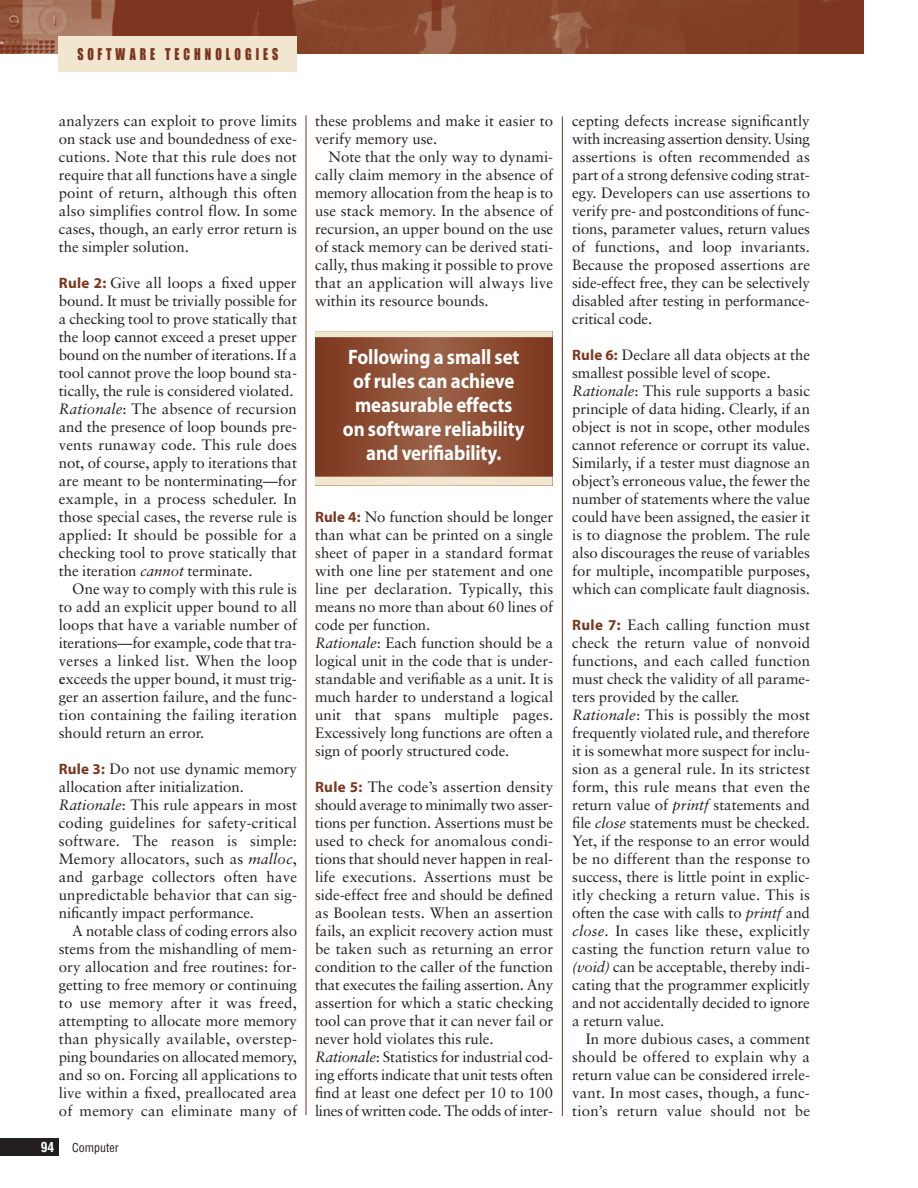
<style>
.page{position:relative;width:918px;height:1188px;background:#fff}
.page>*{position:absolute;margin:0;border:0;box-sizing:border-box;transform-origin:0 0}
.t1{font:21px/24px "Myriad MM 700 600";letter-spacing:-.005em;color:#fff;text-align:center;scale:.9 1}
.t2{font:15px/18px "Sabon";letter-spacing:-.005em;color:#231f20}
.t3{font:15px "Impact";letter-spacing:.335em;color:#7c351f;scale:.8 1}
.t4{font:700 condensed 13.5px "Helvetica";color:#fff}
.t5{font:condensed 12px "Helvetica";color:#231f20}
.s1{font-family:"Myriad MM 700 600";color:#7c351f}
.s2{font-weight:700}
.s3{font-style:italic}
</style>
<div class="page">
<div style="left:0;top:1139px;width:58px;height:17px;background:#231f20"></div>
<hr style="left:306px;top:115px;width:1px;height:1000px;background:#7c351f">
<img style="left:0;top:0;width:864px;height:54px">
<div style="left:59px;top:36px;width:238px;height:36px;background:#f1e6d0"></div>
<hr style="left:562px;top:116px;width:1px;height:1000px;background:#7c351f">
<div style="left:349px;top:331px;width:170px;height:155px;background:#854329"></div>
<div style="left:367px;top:331px;width:133px;height:155px;background:#8a4a30"></div>
<div style="left:377px;top:331px;width:114px;height:155px;background:#8c4e33"></div>
<div style="left:386px;top:331px;width:96px;height:155px;background:#8f5137"></div>
<div style="left:395px;top:331px;width:77px;height:155px;background:#91553a"></div>
<div style="left:403px;top:331px;width:62px;height:155px;background:#93583e"></div>
<div style="left:412px;top:331px;width:43px;height:155px;background:#955b42"></div>
<div style="left:420px;top:331px;width:28px;height:155px;background:#975f45"></div>
<div style="left:429px;top:331px;width:9px;height:155px;background:#9a6249"></div>
<div style="left:315px;top:331px;width:238px;height:6px;background:#f1e6d0"></div>
<div style="left:315px;top:477px;width:238px;height:9px;background:#f1e6d0"></div>
<p class="t3" style="left:77px;top:49px;width:253px">SOFTWARE TECHNOLOGIES</p>
<p class="t2" style="left:59px;top:113px;width:240px;text-align:justify">analyzers can exploit to prove limits on stack use and boundedness of exe&shy;cutions. Note that this rule does not require that all functions have a single point of return, although this often also simplifies control flow. In some cases, though, an early error return is the simpler solution.</p>
<p class="t2" style="left:59px;top:275px;width:240px"><span class="s1">Rule 2:</span> Give all loops a fixed upper bound. It must be trivially possible for a checking tool to prove statically that the loop <span class="s2">c</span>annot exceed a preset upper bound on the number of iterations. If a tool cannot prove the loop bound sta&shy;tically, the rule is considered violated.<br><span class="s3">Rationale</span>: The absence of recursion and the presence of loop bounds pre&shy;vents runaway code. This rule does not, of course, apply to iterations that are meant to be nonterminating—for example, in a process scheduler. In those special cases, the reverse rule is applied: It should be possible for a checking tool to prove statically that the iteration <span class="s3">cannot</span> terminate.</p>
<p class="t2" style="left:59px;top:581px;width:240px;text-align:justify;text-indent:14px">One way to comply with this rule is to add an explicit upper bound to all loops that have a variable number of iterations—for example, code that tra&shy;verses a linked list. When the loop <span class="s2">e</span>xceeds the upper bound, it must trig&shy;ger an assertion failure, and the func&shy;tion containing the failing iteration should return an error.</p>
<p class="t2" style="left:59px;top:761px;width:240px"><span class="s1">Rule 3:</span> Do not use dynamic memory allocation after initialization.<br><span class="s3">Rationale</span>: This rule appears in most coding guidelines for safety-critical software. The reason is simple:<br>Memory allocators, such as <span class="s3">malloc</span>, and garbage collectors often have unpredictable behavior that can sig&shy;nificantly impact performance.</p>
<p class="t2" style="left:59px;top:923px;width:240px;text-align:justify;text-indent:14px">A notable class of coding errors also stems from the mishandling of mem&shy;ory allocation and free routines: for&shy;getting to free memory or continuing to use memory after it was freed, attempting to allocate more memory than physically available, overstep&shy;ping boundaries on allocated memory, and so on. Forcing all applications to live within a fixed, preallocated area of memory can eliminate many of</p>
<p class="t4" style="left:41px;top:1142px;width:15px">94</p>
<p class="t5" style="left:72px;top:1143px;width:48px">Computer</p>
<p class="t2" style="left:315px;top:113px;width:240px">these problems and make it easier to verify memory use.</p>
<p class="t2" style="left:315px;top:149px;width:240px;text-align:justify;text-indent:14px">Note that the only way to dynami&shy;cally claim memory in the absence of memory allocation from the heap is to use stack memory. In the absence of recursion, an upper bound on the use of stack memory can be derived stati&shy;cally, thus making it possible to prove that an application will always live within its resource bounds.</p>
<h1 class="t1" style="left:343px;top:347px;width:204px">Following a small set of rules can achieve measurable effects on software reliability and verifiability.</h1>
<p class="t2" style="left:315px;top:509px;width:240px"><span class="s1">Rule 4:</span> No function should be longer than what can be printed on a single sheet of paper in a standard format with one line per statement and one line per declaration. Typically, this means no more than about 60 lines of code per function.<br><span class="s3">Rationale</span>: Each function should be a logical unit in the code that is under&shy;standable and verifiable as a unit. It is much harder to understand a logical unit that spans multiple pages.<br>Excessively long functions are often a sign of poorly structured code.</p>
<p class="t2" style="left:315px;top:779px;width:240px"><span class="s1">Rule 5:</span> The code’s assertion density should average to minimally two asser&shy;tions per function. Assertions must be used to check for anomalous condi&shy;tions that should never happen in real&shy;life executions. Assertions must be side-effect free and should be defined as Boolean tests. When an assertion fails, an explicit recovery action must be taken such as returning an error condition to the caller of the function that executes the failing assertion. Any assertion for which a static checking tool can prove that it can never fail or never hold violates this rule.<br><span class="s3">Rationale</span>: Statistics for industrial cod&shy;ing efforts indicate that unit tests often find at least one defect per 10 to 100 lines of written code. The odds of inter-</p>
<p class="t2" style="left:572px;top:113px;width:239px;text-align:justify">cepting defects increase significantly with increasing assertion density. Using assertions is often recommended as part of a strong defensive coding strat&shy;egy. Developers can use assertions to verify pre- and postconditions of func&shy;tions, parameter values, return values of functions, and loop invariants.<br>Because the proposed assertions are side-effect free, they can be selectively disabled after testing in performance&shy;critical code.</p>
<p class="t2" style="left:572px;top:347px;width:239px"><span class="s1">Rule 6:</span> Declare all data objects at the smallest possible level of scope.<br><span class="s3">Rationale</span>: This rule supports a basic principle of data hiding. Clearly, if an object is not in scope, other modules cannot reference or corrupt its value.<br>Similarly, if a tester must diagnose an object’s erroneous value, the fewer the number of statements where the value could have been assigned, the easier it is to diagnose the problem. The rule also discourages the reuse of variables for multiple, incompatible purposes, which can complicate fault diagnosis.</p>
<p class="t2" style="left:572px;top:617px;width:239px"><span class="s1">Rule 7:</span> Each calling function must check the return value of nonvoid functions, and each called function must check the validity of all parame&shy;ters provided by the caller.<br><span class="s3">Rationale</span>: This is possibly the most frequently violated rule, and therefore it is somewhat more suspect for inclu&shy;sion as a general rule. In its strictest form, this rule means that even the return value of <span class="s3">printf</span> statements and file <span class="s3">close</span> statements must be checked.<br>Yet, if the response to an error would be no different than the response to success, there is little point in explic&shy;itly checking a return value. This is often the case with calls to <span class="s3">printf</span> and <span class="s3">close</span>. In cases like these, explicitly casting the function return value to <span class="s3">(void)</span> can be acceptable, thereby indi&shy;cating that the programmer explicitly and not accidentally decided to ignore a return value.</p>
<p class="t2" style="left:572px;top:1031px;width:239px;text-align:justify;text-indent:14px">In more dubious cases, a comment should be offered to explain why a return value can be considered irrele&shy;vant. In most cases, though, a func&shy;tion’s return value should not be</p>
</div>
